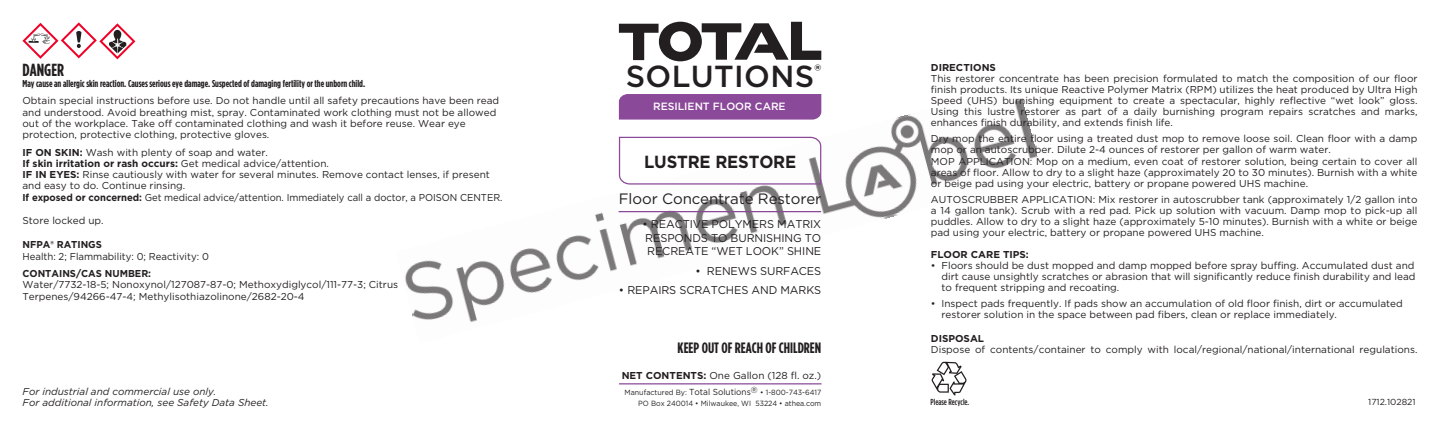
<style>
.page{position:relative;width:1440px;height:428px;background:#fff}
.page>*{position:absolute;margin:0;border:0;box-sizing:border-box;transform-origin:0 0}
.t1{font:500 30.38px "Gotham";letter-spacing:.01em;color:#231f20}
.t2{font:700 17.5px "Gotham";letter-spacing:-.01em;color:#231f20;scale:.95 1}
.t3{font:700 17.5px "Gotham Condensed";color:#231f20}
.t4{font:15px "Gotham";letter-spacing:-.005em;color:#231f20}
.t5{font:700 15px "Gotham Condensed";color:#231f20}
.t6{font:11.25px/13.8px "Gotham";letter-spacing:-.01em;color:#231f20;text-align:justify}
.t7{font:500 10.5px "Gotham";color:#fff}
.t8{font:10px/11px "Gotham";color:#231f20}
.t9{font:700 10px "Gotham Condensed";color:#231f20}
.t10{font:italic 10px/11.2px "Gotham";color:#231f20}
.t11{font:10px "Gotham";color:#231f20;scale:.96 1}
.t12{font:700 10px "Gotham";color:#231f20}
.t13{font:700 10px "Gotham";color:#231f20;scale:.96 1}
.t14{font:500 8.75px "Gotham Condensed";color:#231f20}
.t15{font:8.75px "Gotham";color:#231f20}
.t16{font:7.5px/10px "Gotham";color:#231f20;text-align:right;scale:.95 1}
.s1{font-weight:700}
.s2{font-size:8.75px}
</style>
<div class="page">
<img style="left:405px;top:94px;width:633px;height:228px">
<svg style="left:932px;top:361px;width:35px;height:34px"></svg>
<svg style="left:22px;top:22px;width:113px;height:37px"></svg>
<svg style="left:619px;top:22px;width:202px;height:39px"></svg>
<div style="left:619px;top:94px;width:202px;height:25px;background:#8b4999"></div>
<svg style="left:619px;top:137px;width:202px;height:47px"></svg>
<hr style="left:619px;top:211px;width:202px;height:1px;background:#8b4999">
<hr style="left:619px;top:383px;width:203px;height:1px;background:#8b4999">
<h2 class="t3" style="left:22px;top:59px;width:43px">DANGER</h2>
<p class="t9" style="left:22px;top:77px;width:344px">May cause an allergic skin reaction. Causes serious eye damage. Suspected of damaging fertility or the unborn child.</p>
<p class="t8" style="left:22px;top:95px;width:478px">Obtain special instructions before use. Do not handle until all safety precautions have been read and understood. Avoid breathing mist, spray. Contaminated work clothing must not be allowed out of the workplace. Take off contaminated clothing and wash it before reuse. Wear eye protection, protective clothing, protective gloves.</p>
<p class="t8" style="left:22px;top:146px;width:482px"><span class="s1">IF ON SKIN:</span> Wash with plenty of soap and water.<br><span class="s1">If skin irritation or rash occurs:</span> Get medical advice/attention.<br><span class="s1">IF IN EYES:</span> Rinse cautiously with water for several minutes. Remove contact lenses, if present and easy to do. Continue rinsing.<br><span class="s1">If exposed or concerned:</span> Get medical advice/attention. Immediately call a doctor, a POISON CENTER.</p>
<p class="t8" style="left:22px;top:215px;width:83px">Store locked up.</p>
<p class="t13" style="left:22px;top:238px;width:84px">NFPA® RATINGS</p>
<p class="t11" style="left:22px;top:250px;width:196px">Health: 2; Flammability: 0; Reactivity: 0</p>
<p class="t13" style="left:22px;top:267px;width:136px">CONTAINS/CAS NUMBER:</p>
<p class="t8" style="left:22px;top:279px;width:377px">Water/7732-18-5; Nonoxynol/127087-87-0; Methoxydiglycol/111-77-3; Citrus<br>Terpenes/94266-47-4; Methylisothiazolinone/2682-20-4</p>
<p class="t10" style="left:22px;top:385px;width:248px">For industrial and commercial use only.<br>For additional information, see Safety Data Sheet.</p>
<h1 class="t1" style="left:626px;top:58px;width:197px">SOLUTIONS<sup>®</sup></h1>
<p class="t7" style="left:653px;top:100px;width:134px">RESILIENT FLOOR CARE</p>
<h2 class="t2" style="left:644px;top:151px;width:162px">LUSTRE RESTORE</h2>
<h3 class="t4" style="left:619px;top:189px;width:204px">Floor Concentrate Restorer</h3>
<p class="t6" style="left:643px;top:217px;width:180px">• REACTIVE POLYMERS MATRIX RESPONDS TO BURNISHING TO RECREATE “WET LOOK” SHINE</p>
<p class="t6" style="left:695px;top:264px;width:127px">• RENEWS SURFACES</p>
<p class="t6" style="left:619px;top:283px;width:204px">• REPAIRS SCRATCHES AND MARKS</p>
<h3 class="t5" style="left:678px;top:338px;width:145px">KEEP OUT OF REACH OF CHILDREN</h3>
<p class="t8" style="left:622px;top:370px;width:201px"><span class="s1">NET CONTENTS:</span> One Gallon (128 fl. oz.)</p>
<p class="t16" style="left:625px;top:387px;width:209px">Manufactured By: <span class="s2">Total Solutions</span><sup>‰</sup> • 1-800-743-6417<br>PO Box 240014 • Milwaukee, WI 53224 • athea.com</p>
<p class="t12" style="left:931px;top:61px;width:67px">DIRECTIONS</p>
<p class="t8" style="left:931px;top:72px;width:488px;text-align:justify">This restorer concentrate has been precision formulated to match the composition of our floor finish products. Its unique Reactive Polymer Matrix (RPM) utilizes the heat produced by Ultra High Speed (UHS) burnishing equipment to create a spectacular, highly reflective “wet look” gloss.<br>Using this lustre restorer as part of a daily burnishing program repairs scratches and marks, enhances finish durability, and extends finish life.</p>
<p class="t8" style="left:931px;top:132px;width:488px">Dry mop the entire floor using a treated dust mop to remove loose soil. Clean floor with a damp mop or an autoscrubber. Dilute 2-4 ounces of restorer per gallon of warm water.</p>
<p class="t8" style="left:931px;top:155px;width:488px;text-align:justify">MOP APPLICATION: Mop on a medium, even coat of restorer solution, being certain to cover all areas of floor. Allow to dry to a slight haze (approximately 20 to 30 minutes). Burnish with a white or beige pad using your electric, battery or propane powered UHS machine.</p>
<p class="t8" style="left:931px;top:193px;width:488px;text-align:justify">AUTOSCRUBBER APPLICATION: Mix restorer in autoscrubber tank (approximately 1/2 gallon into a 14 gallon tank). Scrub with a red pad. Pick up solution with vacuum. Damp mop to pick-up all puddles. Allow to dry to a slight haze (approximately 5-10 minutes). Burnish with a white or beige pad using your electric, battery or propane powered UHS machine.</p>
<p class="t12" style="left:931px;top:248px;width:100px">FLOOR CARE TIPS:</p>
<p class="t8" style="left:942px;top:260px;width:476px;text-align:justify;text-indent:-11px">• Floors should be dust mopped and damp mopped before spray buffing. Accumulated dust and dirt cause unsightly scratches or abrasion that will significantly reduce finish durability and lead to frequent stripping and recoating.</p>
<p class="t8" style="left:942px;top:298px;width:463px;text-indent:-11px">• Inspect pads frequently. If pads show an accumulation of old floor finish, dirt or accumulated restorer solution in the space between pad fibers, clean or replace immediately.</p>
<p class="t12" style="left:931px;top:332px;width:55px">DISPOSAL</p>
<p class="t8" style="left:931px;top:343px;width:488px">Dispose of contents/container to comply with local/regional/national/international regulations.</p>
<p class="t14" style="left:931px;top:397px;width:40px">Please Recycle.</p>
<p class="t15" style="left:1368px;top:397px;width:49px">1712.102821</p>
</div>
